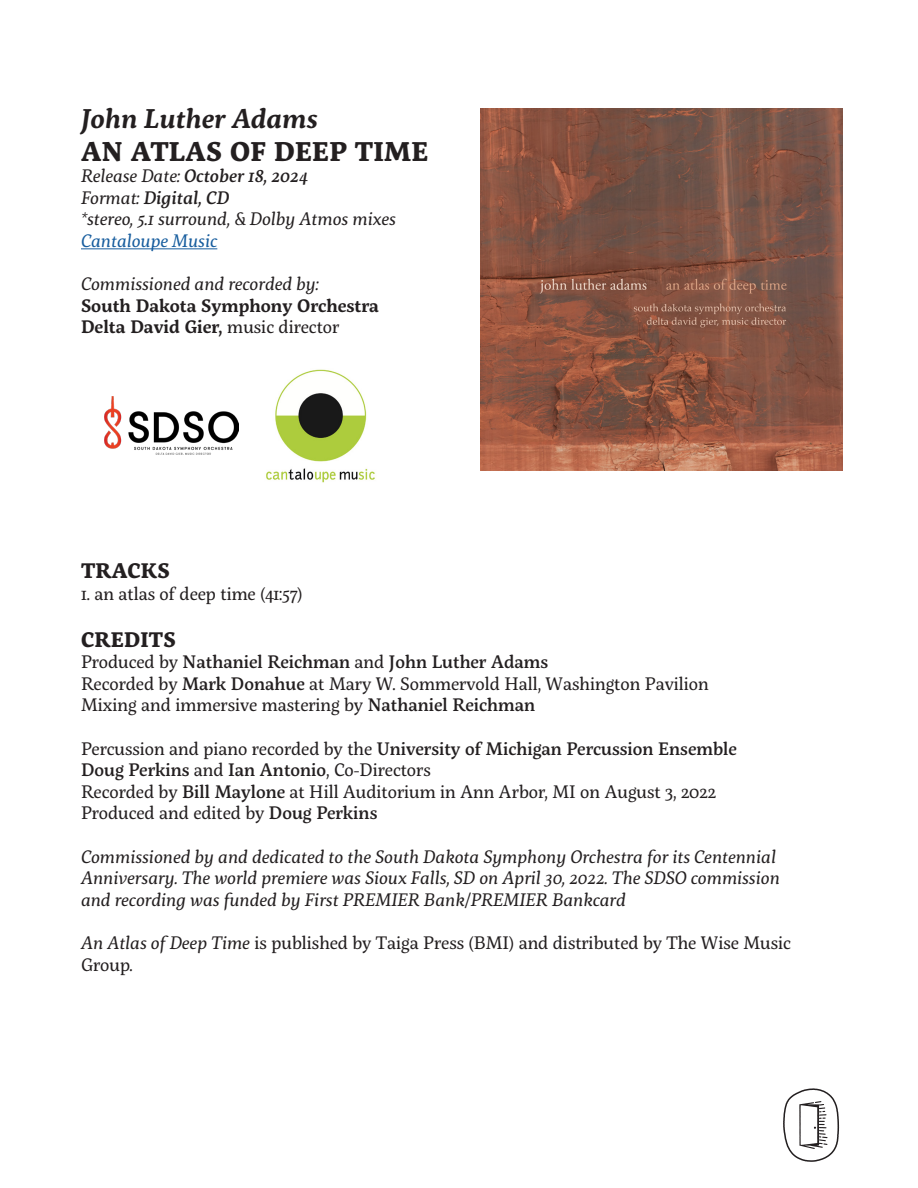
<style>
.page{position:relative;width:918px;height:1188px;background:#fff}
.page>*{position:absolute;margin:0;border:0;box-sizing:border-box;transform-origin:0 0}
.t1{font:700 27px "Servus Slab";letter-spacing:.01em;color:#231f20}
.t2{font:italic 600 27px "Servus Slab";color:#231f20}
.t3{font:700 21px "Servus Slab";letter-spacing:.01em;color:#231f20}
.t4{font:18px/21.6px "Servus Slab";color:#231f20}
.t5{font:italic 18px/21.6px "Servus Slab";color:#231f20}
.t6{font:500 18px "Servus Slab";color:#231f20}
.t7{font:600 18px "Servus Slab";color:#231f20}
.t8{font:italic 500 18px "Servus Slab";color:#231f20}
.t9{font:italic 18px "Servus Slab";color:#175d9e}
.s1{font-weight:400}
.s2{font-weight:500}
.s3{font-style:italic}
</style>
<div class="page">
<svg style="left:783px;top:1088px;width:56px;height:74px"></svg>
<img style="left:480px;top:108px;width:363px;height:363px">
<hr style="left:81px;top:248px;width:136px;height:1px;background:#175d9e">
<img style="left:266px;top:369px;width:109px;height:113px">
<img style="left:104px;top:397px;width:134px;height:57px">
<p class="t2" style="left:81px;top:103px;width:238px">John Luther Adams</p>
<p class="t1" style="left:81px;top:132px;width:349px">AN ATLAS OF DEEP TIME</p>
<p class="t8" style="left:81px;top:166px;width:228px"><span class="s1">Release Date:</span> October 18, 2024</p>
<p class="t8" style="left:81px;top:187px;width:150px"><span class="s1">Format:</span> Digital, CD</p>
<p class="t5" style="left:81px;top:208px;width:316px">*stereo, 5.1 surround, &amp; Dolby Atmos mixes</p>
<p class="t9" style="left:81px;top:230px;width:138px">Cantaloupe Music</p>
<p class="t5" style="left:81px;top:273px;width:239px">Commissioned and recorded by:</p>
<p class="t7" style="left:81px;top:293px;width:300px">South Dakota Symphony Orchestra</p>
<p class="t7" style="left:81px;top:315px;width:260px">Delta David Gier, <span class="s1">music director</span></p>
<p class="t3" style="left:81px;top:556px;width:90px">TRACKS</p>
<p class="t4" style="left:81px;top:583px;width:223px">1. an atlas of deep time (41:57)</p>
<p class="t3" style="left:81px;top:624px;width:96px">CREDITS</p>
<p class="t6" style="left:81px;top:650px;width:469px"><span class="s1">Produced by</span> Nathaniel Reichman <span class="s1">and</span> John Luther Adams</p>
<p class="t4" style="left:81px;top:673px;width:629px">Recorded by <span class="s2">Mark Donahue</span> at Mary W. Sommervold Hall, Washington Pavilion</p>
<p class="t4" style="left:81px;top:694px;width:456px">Mixing and immersive mastering by <span class="s2">Nathaniel Reichman</span></p>
<p class="t6" style="left:81px;top:736px;width:657px"><span class="s1">Percussion and piano recorded by the</span> University of Michigan Percussion Ensemble</p>
<p class="t6" style="left:81px;top:758px;width:352px">Doug Perkins <span class="s1">and</span> Ian Antonio<span class="s1">, Co-Directors</span></p>
<p class="t4" style="left:81px;top:781px;width:637px">Recorded by <span class="s2">Bill Maylone</span> at Hill Auditorium in Ann Arbor, MI on August 3, 2022</p>
<p class="t4" style="left:81px;top:802px;width:298px">Produced and edited by <span class="s2">Doug Perkins</span></p>
<p class="t5" style="left:81px;top:846px;width:700px">Commissioned by and dedicated to the South Dakota Symphony Orchestra for its Centennial<br>Anniversary. The world premiere was Sioux Falls, SD on April 30, 2022. The SDSO commission and recording was funded by First PREMIER Bank/PREMIER Bankcard</p>
<p class="t4" style="left:81px;top:932px;width:712px"><span class="s3">An Atlas of Deep Time</span> is published by Taiga Press (BMI) and distributed by The Wise Music<br>Group.</p>
</div>
